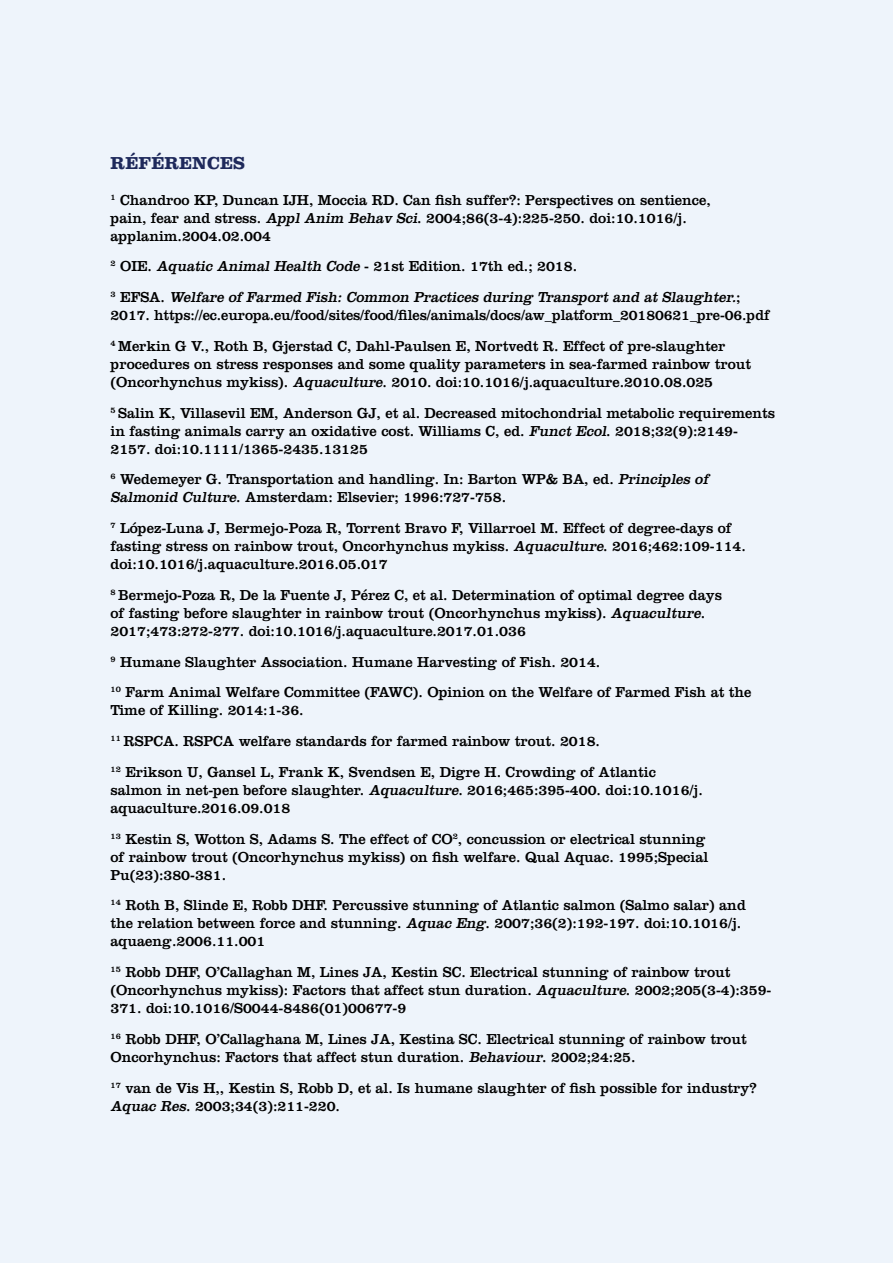
<style>
.page{position:relative;width:893px;height:1263px;background:#eef4fb}
.page>*{position:absolute;margin:0;border:0;box-sizing:border-box;transform-origin:0 0}
.t1{font:700 18px "Clarendon LT Std";letter-spacing:.005em;color:#1e295b}
.t2{font:15px/18px "Clarendon LT Std";color:#000}
.t3{font:15px/30.8px "Clarendon LT Std";color:#000;scale:.96 1}
.t4{font:italic 15px/30.8px "Clarendon LT Std";color:#000}
.s1{font-style:italic}
.s2{font-style:normal}
</style>
<div class="page">
<p class="t1" style="left:111px;top:152px;width:136px">RÉFÉRENCES</p>
<p class="t2" style="left:111px;top:190px;width:602px"><sup>1</sup> Chandroo KP, Duncan IJH, Moccia RD. Can fish suffer?: Perspectives on sentience, pain, fear and stress. <span class="s1">Appl Anim Behav Sci</span>. 2004;86(3-4):225-250. doi:10.1016/j. applanim.2004.02.004</p>
<p class="t4" style="left:111px;top:251px;width:632px"><sup>2</sup> <span class="s2">OIE.</span> Aquatic Animal Health Code <span class="s2">- 21st Edition. 17th ed.; 2018.<br></span><sup>3</sup> <span class="s2">E F S A .</span> Welfare of Farmed Fish: Common Practices during Transp ort and at Slaughter.<span class="s2">;</span></p>
<p class="t3" style="left:111px;top:300px;width:688px">2017. https://ec.europa.eu/food/sites/food/files/animals/docs/aw_platform_20180621_pre-06.pdf<br><sup>4</sup> Merkin G V., Roth B, Gjerstad C, Dahl-Paulsen E, Nortvedt R. Effect of pre-slaughter</p>
<p class="t2" style="left:111px;top:355px;width:642px">procedures on stress responses and some quality parameters in sea-farmed rainbow trout (Oncorhynchus mykiss). <span class="s1">Aquaculture</span>. 2010. doi:10.1016/j.aquaculture.2010.08.025</p>
<p class="t2" style="left:111px;top:404px;width:666px"><sup>5</sup> Salin K, Villasevil EM, Anderson GJ, et al. Decreased mitochondrial metabolic requirements in fasting animals carry an oxidative cost. Williams C, ed. <span class="s1">Funct Ecol</span>. 2018;32(9):2149-<br>2157. doi:10.1111/1365-2435.13125</p>
<p class="t2" style="left:111px;top:470px;width:599px"><sup>6</sup> Wedemeyer G. Transportation and handling. In: Barton WP&amp; BA, ed. <span class="s1">Principles of<br>Salmonid Culture</span>. Amsterdam: Elsevier; 1996:727-758.</p>
<p class="t2" style="left:111px;top:519px;width:637px"><sup>7</sup> López-Luna J, Bermejo-Poza R, Torrent Bravo F, Villarroel M. Effect of degree-days of fasting stress on rainbow trout, Oncorhynchus mykiss. <span class="s1">Aquaculture</span>. 2016;462:109-114. doi:10.1016/j.aquaculture.2016.05.017</p>
<p class="t2" style="left:111px;top:586px;width:613px"><sup>8</sup> Bermejo-Poza R, De la Fuente J, Pérez C, et al. Determination of optimal degree days of fasting before slaughter in rainbow trout (Oncorhynchus mykiss). <span class="s1">Aquaculture</span>.<br>2017;473:272-277. doi:10.1016/j.aquaculture.2017.01.036</p>
<p class="t2" style="left:111px;top:646px;width:642px;line-height:30.8px"><sup>9</sup> Humane Slaughter Association. Humane Harvesting of Fish. 2014.<br><sup>10</sup> Farm Animal Welfare Committee (FAWC). Opinion on the Welfare of Farmed Fish at the</p>
<p class="t2" style="left:111px;top:695px;width:547px;line-height:30.8px">Time of Killing. 2014:1-36.<br><sup>11</sup> RSPCA. RSPCA welfare standards for farmed rainbow trout. 2018.<br><sup>12</sup> Erikson U, Gansel L, Frank K, Svendsen E, Digre H. Crowding of Atlantic</p>
<p class="t2" style="left:111px;top:781px;width:594px">salmon in net-pen before slaughter. <span class="s1">Aquaculture</span>. 2016;465:395-400. doi:10.1016/j. aquaculture.2016.09.018</p>
<p class="t2" style="left:111px;top:830px;width:599px"><sup>13</sup> Kestin S, Wotton S, Adams S. The effect of CO<sup>2</sup>, concussion or electrical stunning of rainbow trout (Oncorhynchus mykiss) on fish welfare. Qual Aquac. 1995;Special<br>Pu(23):380-381.</p>
<p class="t2" style="left:111px;top:896px;width:637px"><sup>14</sup> Roth B, Slinde E, Robb DHF. Percussive stunning of Atlantic salmon (Salmo salar) and the relation between force and stunning. <span class="s1">Aquac Eng</span>. 2007;36(2):192-197. doi:10.1016/j. aquaeng.2006.11.001</p>
<p class="t2" style="left:111px;top:963px;width:662px"><sup>15</sup> Robb DHF, O’Callaghan M, Lines JA, Kestin SC. Electrical stunning of rainbow trout (Oncorhynchus mykiss): Factors that affect stun duration. <span class="s1">Aquaculture</span>. 2002;205(3-4):359-<br>371. doi:10.1016/S0044-8486(01)00677-9</p>
<p class="t2" style="left:111px;top:1030px;width:638px"><sup>16</sup> Robb DHF, O’Callaghana M, Lines JA, Kestina SC. Electrical stunning of rainbow trout<br>Oncorhynchus: Factors that affect stun duration. <span class="s1">Behaviour</span>. 2002;24:25.</p>
<p class="t2" style="left:111px;top:1079px;width:648px"><sup>17</sup> van de Vis H,, Kestin S, Robb D, et al. Is humane slaughter of fish possible for industry?<br><span class="s1">Aquac Res</span>. 2003;34(3):211-220.</p>
</div>
